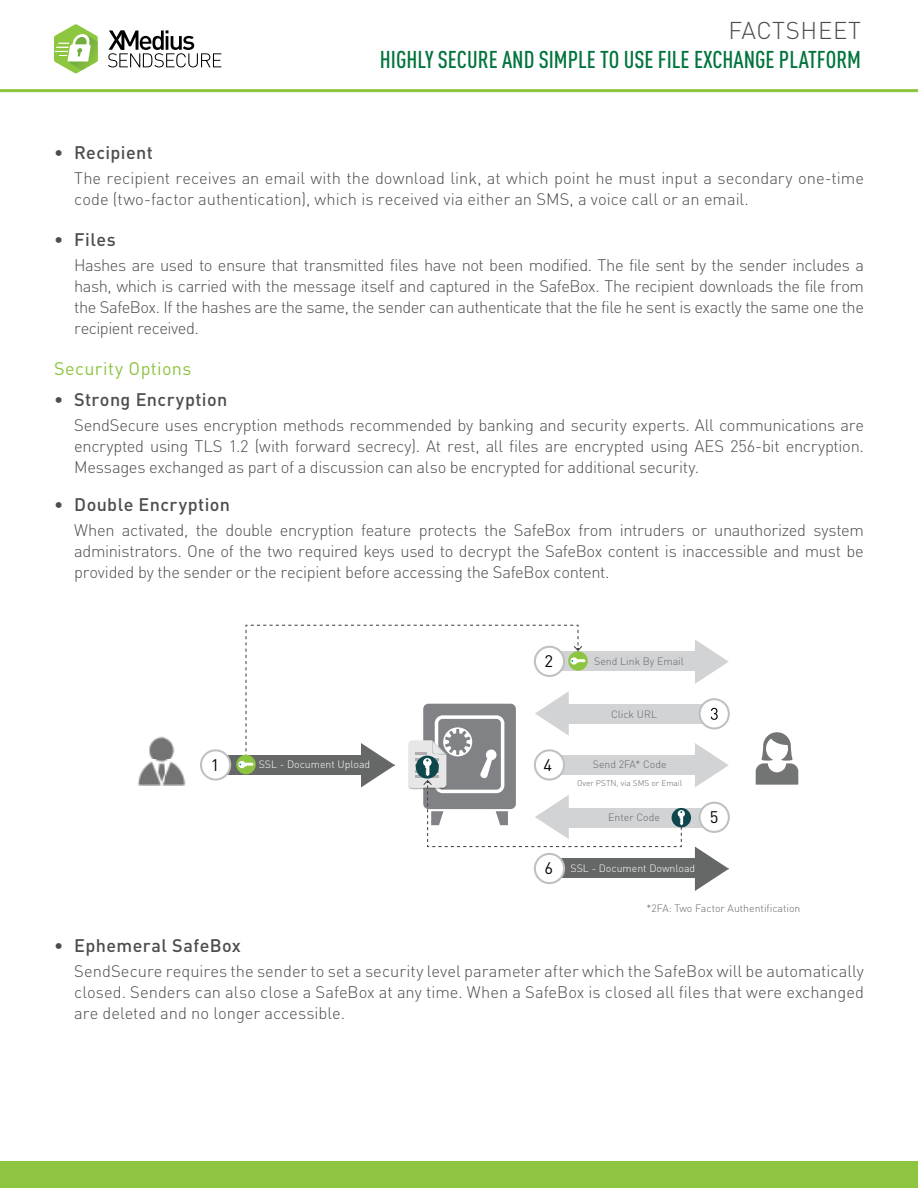
<style>
.page{position:relative;width:918px;height:1188px;background:#fff}
.page>*{position:absolute;margin:0;border:0;box-sizing:border-box;transform-origin:0 0}
.t1{font:500 condensed 24px "DIN Pro";color:#00743c}
.t2{font:300 24px "DIN Pro";letter-spacing:.025em;color:#4e4c4d}
.t3{font:500 18px "DIN Pro";letter-spacing:.02em;color:#4e4c4d}
.t4{font:18px "DIN Pro";letter-spacing:.025em;color:#8dc440}
.t5{font:300 16.5px/21px "DIN Pro";letter-spacing:-.005em;color:#4e4c4d;text-align:justify}
.t6{font:16.5px "DIN Pro";color:#000}
.t7{font:300 10.5px "DIN Pro";color:#666767}
.t8{font:300 10.5px "DIN Pro";color:#fff}
.t9{font:300 8.25px "DIN Pro";color:#666767}
</style>
<div class="page">
<div style="left:0;top:1161px;width:918px;height:27px;background:#8dc440"></div>
<hr style="left:0;top:89px;width:918px;height:3px;background:#8dc440">
<svg style="left:54px;top:24px;width:44px;height:49px"></svg>
<svg style="left:108px;top:30px;width:113px;height:37px"></svg>
<div style="left:222px;top:755px;width:148px;height:19px;background:#666767"></div>
<img style="left:137px;top:736px;width:49px;height:49px">
<svg style="left:200px;top:749px;width:31px;height:32px"></svg>
<svg style="left:695px;top:743px;width:34px;height:44px"></svg>
<div style="left:556px;top:755px;width:148px;height:19px;background:#d2d3d4"></div>
<svg style="left:695px;top:847px;width:34px;height:44px"></svg>
<div style="left:556px;top:858px;width:148px;height:20px;background:#666767"></div>
<svg style="left:534px;top:853px;width:31px;height:31px"></svg>
<div style="left:560px;top:704px;width:148px;height:20px;background:#d2d3d4"></div>
<svg style="left:699px;top:698px;width:31px;height:31px"></svg>
<div style="left:560px;top:808px;width:148px;height:19px;background:#d2d3d4"></div>
<svg style="left:699px;top:802px;width:31px;height:31px"></svg>
<svg style="left:695px;top:640px;width:34px;height:44px"></svg>
<div style="left:556px;top:651px;width:148px;height:20px;background:#d2d3d4"></div>
<svg style="left:756px;top:732px;width:42px;height:53px"></svg>
<div style="left:672px;top:808px;width:19px;height:19px;background:#0e484c;border-radius:50%"></div>
<svg style="left:236px;top:755px;width:20px;height:19px"></svg>
<svg style="left:238px;top:625px;width:447px;height:222px"></svg>
<h1 class="t2" style="left:728px;top:12px;width:134px">FACTSHEET</h1>
<h1 class="t1" style="left:380px;top:42px;width:483px">HIGHLY SECURE AND SIMPLE TO USE FILE EXCHANGE PLATFORM</h1>
<p class="t3" style="left:54px;top:138px;width:100px">• Recipient</p>
<p class="t5" style="left:74px;top:166px;width:791px">The recipient receives an email with the download link, at which point he must input a secondary one-time code (two-factor authentication), which is received via either an SMS, a voice call or an email.</p>
<p class="t3" style="left:54px;top:225px;width:63px">• Files</p>
<p class="t5" style="left:74px;top:253px;width:791px">Hashes are used to ensure that transmitted files have not been modified. The file sent by the sender includes a hash, which is carried with the message itself and captured in the SafeBox. The recipient downloads the file from the SafeBox. If the hashes are the same, the sender can authenticate that the file he sent is exactly the same one the recipient received.</p>
<p class="t4" style="left:54px;top:354px;width:139px">Security Options</p>
<p class="t3" style="left:54px;top:385px;width:175px">• Strong Encryption</p>
<p class="t5" style="left:74px;top:413px;width:791px">SendSecure uses encryption methods recommended by banking and security experts. All communications are encrypted using TLS 1.2 (with forward secrecy). At rest, all files are encrypted using AES 256-bit encryption.<br>Messages exchanged as part of a discussion can also be encrypted for additional security.</p>
<p class="t3" style="left:54px;top:490px;width:178px">• Double Encryption</p>
<p class="t5" style="left:74px;top:518px;width:791px">When activated, the double encryption feature protects the SafeBox from intruders or unauthorized system administrators. One of the two required keys used to decrypt the SafeBox content is inaccessible and must be provided by the sender or the recipient before accessing the SafeBox content.</p>
<p class="t6" style="left:545px;top:648px;width:10px">2</p>
<p class="t7" style="left:594px;top:653px;width:91px">Send Link By Email</p>
<p class="t7" style="left:611px;top:706px;width:48px">Click URL</p>
<p class="t6" style="left:211px;top:752px;width:10px">1</p>
<p class="t8" style="left:259px;top:757px;width:113px">SSL - Document Upload</p>
<p class="t7" style="left:593px;top:757px;width:75px">Send 2FA* Code</p>
<p class="t9" style="left:577px;top:777px;width:107px">Over PSTN, via SMS or Email</p>
<p class="t6" style="left:544px;top:752px;width:10px">4</p>
<p class="t6" style="left:545px;top:855px;width:10px">6</p>
<p class="t7" style="left:608px;top:810px;width:53px">Enter Code</p>
<p class="t6" style="left:710px;top:804px;width:10px">5</p>
<p class="t8" style="left:571px;top:860px;width:126px">SSL - Document Download</p>
<p class="t7" style="left:647px;top:900px;width:155px">*2FA: Two Factor Authentification</p>
<p class="t3" style="left:54px;top:931px;width:188px">• Ephemeral SafeBox</p>
<p class="t5" style="left:74px;top:959px;width:791px">SendSecure requires the sender to set a security level parameter after which the SafeBox will be automatically closed. Senders can also close a SafeBox at any time. When a SafeBox is closed all files that were exchanged are deleted and no longer accessible.</p>
</div>
